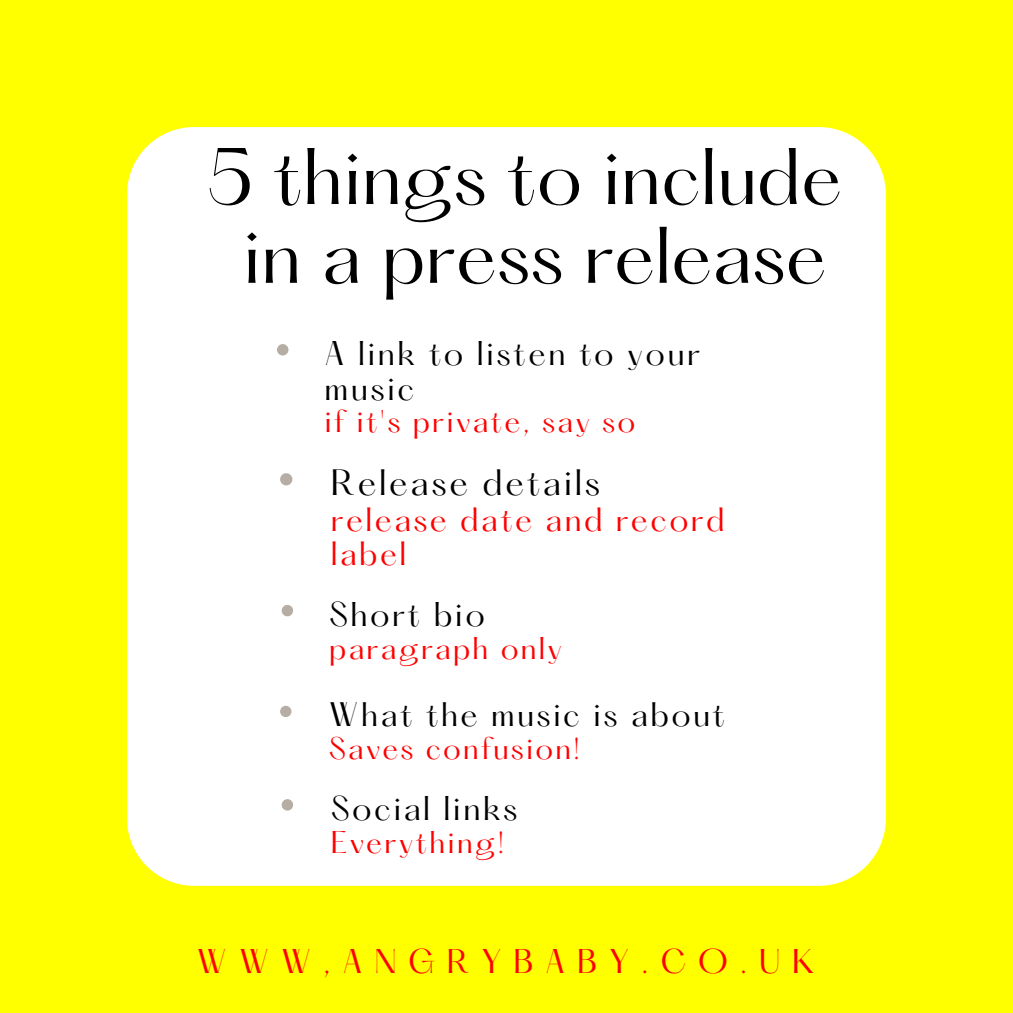
<style>
.page{position:relative;width:1013px;height:1013px;background:#fff}
.page>*{position:absolute;margin:0;border:0;box-sizing:border-box;transform-origin:0 0}
.t1{font:70px "Hatton";color:#000}
.t2{font:32.12px "Hatton";letter-spacing:.08em;color:#000}
.t3{font:30px/34.8px "Hatton";letter-spacing:.08em;color:#000}
.t4{font:30px "Hatton";letter-spacing:.39em;color:#f00}
.t5{font:29.75px "Hatton";letter-spacing:.08em;color:#000}
.t6{font:29.38px/34.1px "Hatton";letter-spacing:.08em;color:#f00}
.t7{font:27.5px "Hatton";letter-spacing:.08em;color:#f00}
.t8{font:27.25px "Hatton";letter-spacing:.08em;color:#f00}
</style>
<div class="page">
<div style="left:0;top:0;width:1012px;height:1012px;background:#ff0"></div>
<div style="left:127px;top:127px;width:758px;height:758px;background:#fff;border-radius:67px"></div>
<div style="left:277px;top:344px;width:11px;height:11px;background:#b6ada4;border-radius:50%"></div>
<div style="left:280px;top:473px;width:12px;height:12px;background:#b6ada4;border-radius:50%"></div>
<div style="left:282px;top:605px;width:11px;height:11px;background:#b6ada4;border-radius:50%"></div>
<div style="left:280px;top:705px;width:11px;height:12px;background:#b6ada4;border-radius:50%"></div>
<div style="left:282px;top:799px;width:11px;height:11px;background:#b6ada4;border-radius:50%"></div>
<p class="t1" style="left:207px;top:144px;width:636px">5 things to include</p>
<p class="t1" style="left:243px;top:222px;width:585px">in a press release</p>
<p class="t3" style="left:324px;top:339px;width:377px">A link to listen to your music</p>
<p class="t7" style="left:324px;top:409px;width:312px">if it's private, say so</p>
<p class="t2" style="left:331px;top:468px;width:271px">Release details</p>
<p class="t6" style="left:331px;top:505px;width:395px">release date and record label</p>
<p class="t3" style="left:329px;top:600px;width:157px">Short bio</p>
<p class="t7" style="left:329px;top:635px;width:234px">paragraph only</p>
<p class="t5" style="left:329px;top:700px;width:398px">What the music is about</p>
<p class="t8" style="left:329px;top:735px;width:253px">Saves confusion!</p>
<p class="t3" style="left:331px;top:794px;width:188px">Social links</p>
<p class="t7" style="left:331px;top:829px;width:175px">Everything!</p>
<p class="t4" style="left:197px;top:947px;width:619px">WWW,ANGRYBABY.CO.UK</p>
</div>
